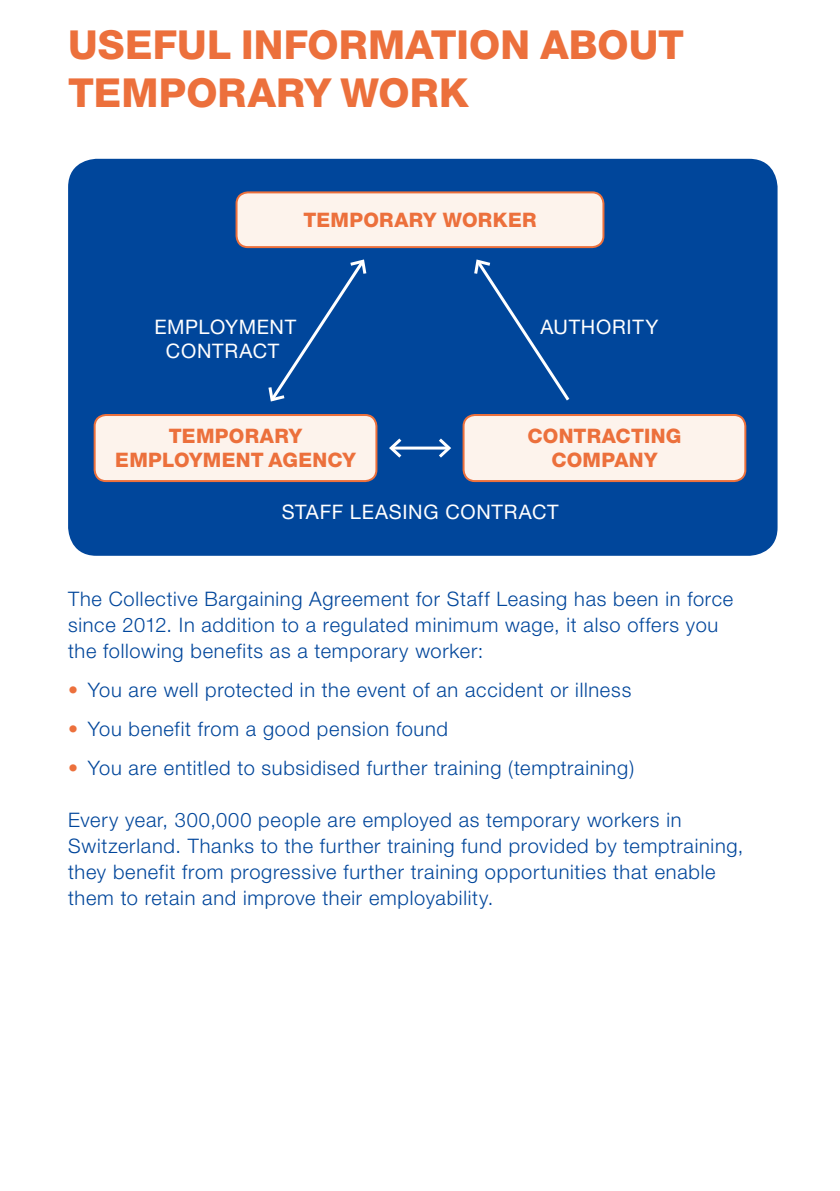
<style>
.page{position:relative;width:840px;height:1191px;background:#fff}
.page>*{position:absolute;margin:0;border:0;box-sizing:border-box;transform-origin:0 0}
.t1{font:800 40px/48px "Helvetica Neue";letter-spacing:.005em;color:#ec703c}
.t2{font:300 20px/26px "Helvetica Neue";letter-spacing:.035em;color:#00469b}
.t3{font:800 20px/24px "Helvetica Neue";letter-spacing:.015em;color:#ec703c;text-align:center}
.t4{font:20px/24px "Helvetica Neue";letter-spacing:.035em;color:#fff;text-align:center}
.s1{color:#ec703c}
</style>
<div class="page">
<div style="left:68px;top:159px;width:709px;height:397px;background:#00469b;border-radius:28px"></div>
<div style="left:236px;top:192px;width:367px;height:55px;background:#fdf3ec;border-radius:11px"></div>
<div style="left:235px;top:191px;width:369px;height:57px;border:2px solid #ec703c;border-radius:11px"></div>
<div style="left:95px;top:415px;width:281px;height:66px;background:#fdf3ec;border-radius:11px"></div>
<div style="left:94px;top:414px;width:283px;height:68px;border:2px solid #ec703c;border-radius:11px"></div>
<div style="left:463px;top:415px;width:282px;height:66px;background:#fdf3ec;border-radius:11px"></div>
<div style="left:462px;top:414px;width:284px;height:68px;border:2px solid #ec703c;border-radius:11px"></div>
<svg style="left:268px;top:259px;width:99px;height:143px"></svg>
<svg style="left:474px;top:259px;width:96px;height:142px"></svg>
<hr style="left:391px;top:446px;width:58px;height:3px;background:#fff">
<svg style="left:389px;top:438px;width:15px;height:20px"></svg>
<svg style="left:435px;top:438px;width:16px;height:20px"></svg>
<h1 class="t1" style="left:68px;top:21px;width:617px">USEFUL INFORMATION ABOUT<br>TEMPORARY WORK</h1>
<p class="t3" style="left:303px;top:208px;width:234px">TEMPORARY WORKER</p>
<p class="t4" style="left:154px;top:314px;width:143px">EMPLOYMENT<br>CONTRACT</p>
<p class="t4" style="left:540px;top:314px;width:119px">AUTHORITY</p>
<p class="t3" style="left:115px;top:424px;width:242px">TEMPORARY<br>EMPLOYMENT AGENCY</p>
<p class="t3" style="left:527px;top:424px;width:155px">CONTRACTING<br>COMPANY</p>
<p class="t4" style="left:281px;top:500px;width:278px">STAFF LEASING CONTRACT</p>
<p class="t2" style="left:68px;top:585px;width:666px">The Collective Bargaining Agreement for Staff Leasing has been in force since 2012. In addition to a regulated minimum wage, it also offers you the following benefits as a temporary worker:</p>
<p class="t2" style="left:68px;top:676px;width:564px"><span class="s1">•</span> You are well protected in the event of an accident or illness</p>
<p class="t2" style="left:68px;top:715px;width:381px"><span class="s1">•</span> You benefit from a good pension found</p>
<p class="t2" style="left:68px;top:754px;width:567px"><span class="s1">•</span> You are entitled to subsidised further training (temptraining)</p>
<p class="t2" style="left:68px;top:806px;width:676px">Every year, 300,000 people are employed as temporary workers in Switzerland. Thanks to the further training fund provided by temptraining, they benefit from progressive further training opportunities that enable them to retain and improve their employability.</p>
</div>
